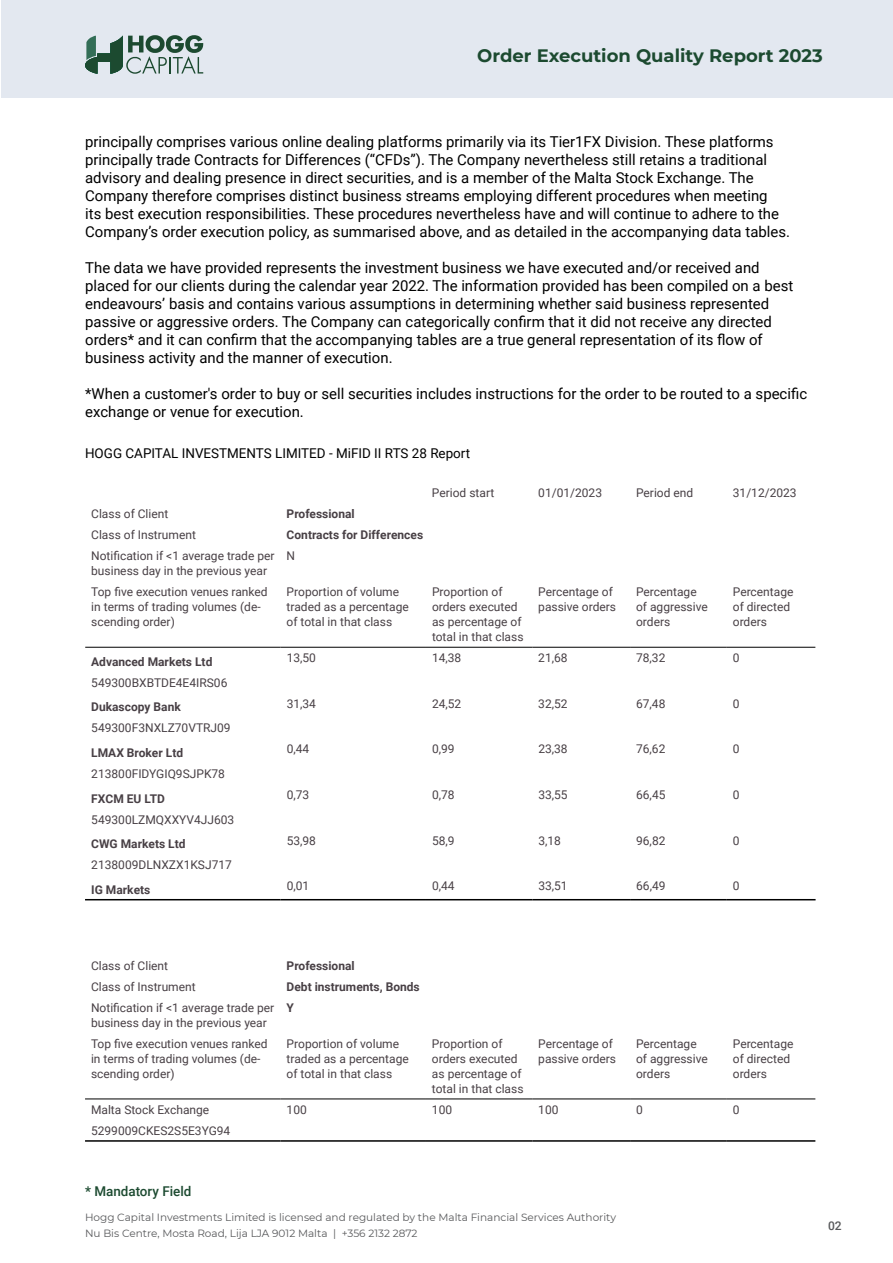
<style>
.page{position:relative;width:893px;height:1263px;background:#fff}
.page>*{position:absolute;margin:0;border:0;box-sizing:border-box;transform-origin:0 0}
.t1{font:700 18px "Montserrat";color:#1c4a30}
.t2{font:15px/18px "Roboto";color:#000}
.t3{font:13.5px "Roboto";color:#000}
.t4{font:500 13.5px "Roboto";color:#1c4a30}
.t5{font:12px/15px "Roboto";color:#484045}
.t6{font:700 12px "Roboto";color:#484045}
.t7{font:500 12px "Roboto";color:#58595b}
.t8{font:10.5px/16.5px "Montserrat";color:#58595b}
</style>
<div class="page">
<div style="left:1px;top:1px;width:891px;height:97px;background:#e3e8f0"></div>
<svg style="left:85px;top:35px;width:118px;height:39px"></svg>
<hr style="left:85px;top:899px;width:196px;height:1px;background:#000">
<hr style="left:281px;top:899px;width:145px;height:1px;background:#000">
<hr style="left:426px;top:899px;width:106px;height:1px;background:#000">
<hr style="left:532px;top:899px;width:98px;height:1px;background:#000">
<hr style="left:630px;top:899px;width:97px;height:1px;background:#000">
<hr style="left:727px;top:899px;width:89px;height:1px;background:#000">
<hr style="left:85px;top:647px;width:196px;height:1px;background:#000">
<hr style="left:281px;top:647px;width:145px;height:1px;background:#000">
<hr style="left:426px;top:647px;width:106px;height:1px;background:#000">
<hr style="left:532px;top:647px;width:98px;height:1px;background:#000">
<hr style="left:630px;top:647px;width:97px;height:1px;background:#000">
<hr style="left:727px;top:647px;width:88px;height:1px;background:#000">
<hr style="left:85px;top:1140px;width:196px;height:2px;background:#000">
<hr style="left:281px;top:1140px;width:145px;height:2px;background:#000">
<hr style="left:426px;top:1140px;width:106px;height:2px;background:#000">
<hr style="left:532px;top:1140px;width:98px;height:2px;background:#000">
<hr style="left:630px;top:1140px;width:97px;height:2px;background:#000">
<hr style="left:727px;top:1140px;width:88px;height:2px;background:#000">
<hr style="left:85px;top:1098px;width:196px;height:1px;background:#000">
<hr style="left:281px;top:1098px;width:145px;height:1px;background:#000">
<hr style="left:426px;top:1098px;width:106px;height:1px;background:#000">
<hr style="left:532px;top:1098px;width:98px;height:1px;background:#000">
<hr style="left:630px;top:1098px;width:97px;height:1px;background:#000">
<hr style="left:727px;top:1098px;width:88px;height:1px;background:#000">
<p class="t1" style="left:477px;top:43px;width:347px">Order Execution Quality Report 2023</p>
<p class="t2" style="left:85px;top:132px;width:706px">principally comprises various online dealing platforms primarily via its Tier1FX Division. These platforms principally trade Contracts for Differences (“CFDs”). The Company nevertheless still retains a traditional advisory and dealing presence in direct securities, and is a member of the Malta Stock Exchange. The Company therefore comprises distinct business streams employing different procedures when meeting<br>its best execution responsibilities. These procedures nevertheless have and will continue to adhere to the Company’s order execution policy, as summarised above, and as detailed in the accompanying data tables.</p>
<p class="t2" style="left:85px;top:258px;width:710px">The data we have provided represents the investment business we have executed and/or received and placed for our clients during the calendar year 2022. The information provided has been compiled on a best endeavours’ basis and contains various assumptions in determining whether said business represented passive or aggressive orders. The Company can categorically confirm that it did not receive any directed orders* and it can confirm that the accompanying tables are a true general representation of its flow of business activity and the manner of execution.</p>
<p class="t2" style="left:85px;top:384px;width:723px">*When a customer's order to buy or sell securities includes instructions for the order to be routed to a specific exchange or venue for execution.</p>
<p class="t3" style="left:85px;top:444px;width:387px">HOGG CAPITAL INVESTMENTS LIMITED - MiFID II RTS 28 Report</p>
<p class="t5" style="left:432px;top:485px;width:64px">Period start</p>
<p class="t5" style="left:538px;top:485px;width:65px">01/01/2023</p>
<p class="t5" style="left:636px;top:485px;width:59px">Period end</p>
<p class="t5" style="left:733px;top:485px;width:65px">31/12/2023</p>
<p class="t5" style="left:91px;top:506px;width:79px">Class of Client</p>
<p class="t6" style="left:287px;top:505px;width:70px">Professional</p>
<p class="t5" style="left:91px;top:527px;width:106px">Class of Instrument</p>
<p class="t6" style="left:287px;top:526px;width:138px">Contracts for Differences</p>
<p class="t5" style="left:91px;top:548px;width:185px">Notification if &lt;1 average trade per business day in the previous year</p>
<p class="t5" style="left:287px;top:548px;width:10px">N</p>
<p class="t5" style="left:91px;top:584px;width:178px">Top five execution venues ranked in terms of trading volumes (de&shy;scending order)</p>
<p class="t5" style="left:287px;top:584px;width:124px">Proportion of volume traded as a percentage of total in that class</p>
<p class="t5" style="left:432px;top:584px;width:93px">Proportion of orders executed as percentage of total in that class</p>
<p class="t5" style="left:538px;top:584px;width:79px">Percentage of passive orders</p>
<p class="t5" style="left:636px;top:584px;width:73px">Percentage of aggressive orders</p>
<p class="t5" style="left:733px;top:584px;width:62px">Percentage of directed orders</p>
<p class="t6" style="left:91px;top:653px;width:123px">Advanced Markets Ltd</p>
<p class="t5" style="left:287px;top:650px;width:31px">13,50</p>
<p class="t5" style="left:432px;top:650px;width:31px">14,38</p>
<p class="t5" style="left:538px;top:650px;width:31px">21,68</p>
<p class="t5" style="left:636px;top:650px;width:31px">78,32</p>
<p class="t5" style="left:733px;top:650px;width:8px">0</p>
<p class="t5" style="left:91px;top:675px;width:138px">549300BXBTDE4E4IRS06</p>
<p class="t6" style="left:91px;top:699px;width:91px">Dukascopy Bank</p>
<p class="t5" style="left:287px;top:696px;width:31px">31,34</p>
<p class="t5" style="left:432px;top:696px;width:31px">24,52</p>
<p class="t5" style="left:538px;top:696px;width:31px">32,52</p>
<p class="t5" style="left:636px;top:696px;width:31px">67,48</p>
<p class="t5" style="left:733px;top:696px;width:8px">0</p>
<p class="t5" style="left:91px;top:720px;width:141px">549300F3NXLZ70VTRJ09</p>
<p class="t6" style="left:91px;top:744px;width:93px">LMAX Broker Ltd</p>
<p class="t5" style="left:287px;top:741px;width:24px">0,44</p>
<p class="t5" style="left:432px;top:741px;width:24px">0,99</p>
<p class="t5" style="left:538px;top:741px;width:31px">23,38</p>
<p class="t5" style="left:636px;top:741px;width:31px">76,62</p>
<p class="t5" style="left:733px;top:741px;width:8px">0</p>
<p class="t5" style="left:91px;top:766px;width:135px">213800FIDYGIQ9SJPK78</p>
<p class="t6" style="left:91px;top:790px;width:75px">FXCM EU LTD</p>
<p class="t5" style="left:287px;top:787px;width:24px">0,73</p>
<p class="t5" style="left:432px;top:787px;width:24px">0,78</p>
<p class="t5" style="left:538px;top:787px;width:31px">33,55</p>
<p class="t5" style="left:636px;top:787px;width:31px">66,45</p>
<p class="t5" style="left:733px;top:787px;width:8px">0</p>
<p class="t5" style="left:91px;top:811px;width:145px">549300LZMQXXYV4JJ603</p>
<p class="t6" style="left:91px;top:835px;width:96px">CWG Markets Ltd</p>
<p class="t5" style="left:287px;top:832px;width:31px">53,98</p>
<p class="t5" style="left:432px;top:832px;width:24px">58,9</p>
<p class="t5" style="left:538px;top:832px;width:24px">3,18</p>
<p class="t5" style="left:636px;top:832px;width:31px">96,82</p>
<p class="t5" style="left:733px;top:832px;width:8px">0</p>
<p class="t5" style="left:91px;top:857px;width:142px">2138009DLNXZX1KSJ717</p>
<p class="t6" style="left:91px;top:881px;width:61px">IG Markets</p>
<p class="t5" style="left:287px;top:878px;width:24px">0,01</p>
<p class="t5" style="left:432px;top:878px;width:24px">0,44</p>
<p class="t5" style="left:538px;top:878px;width:31px">33,51</p>
<p class="t5" style="left:636px;top:878px;width:31px">66,49</p>
<p class="t5" style="left:733px;top:878px;width:8px">0</p>
<p class="t5" style="left:91px;top:958px;width:79px">Class of Client</p>
<p class="t6" style="left:287px;top:957px;width:70px">Professional</p>
<p class="t5" style="left:91px;top:979px;width:106px">Class of Instrument</p>
<p class="t6" style="left:287px;top:978px;width:135px">Debt instruments, Bonds</p>
<p class="t5" style="left:91px;top:1000px;width:185px">Notification if &lt;1 average trade per business day in the previous year</p>
<p class="t6" style="left:287px;top:999px;width:9px">Y</p>
<p class="t5" style="left:91px;top:1036px;width:178px">Top five execution venues ranked in terms of trading volumes (de&shy;scending order)</p>
<p class="t5" style="left:287px;top:1036px;width:124px">Proportion of volume traded as a percentage of total in that class</p>
<p class="t5" style="left:432px;top:1036px;width:93px">Proportion of orders executed as percentage of total in that class</p>
<p class="t5" style="left:538px;top:1036px;width:79px">Percentage of passive orders</p>
<p class="t5" style="left:636px;top:1036px;width:73px">Percentage of aggressive orders</p>
<p class="t5" style="left:733px;top:1036px;width:62px">Percentage of directed orders</p>
<p class="t5" style="left:91px;top:1102px;width:120px">Malta Stock Exchange</p>
<p class="t5" style="left:287px;top:1102px;width:22px">100</p>
<p class="t5" style="left:432px;top:1102px;width:22px">100</p>
<p class="t5" style="left:538px;top:1102px;width:22px">100</p>
<p class="t5" style="left:636px;top:1102px;width:8px">0</p>
<p class="t5" style="left:733px;top:1102px;width:8px">0</p>
<p class="t5" style="left:91px;top:1123px;width:141px">5299009CKES2S5E3YG94</p>
<p class="t4" style="left:85px;top:1182px;width:108px">* Mandatory Field</p>
<p class="t8" style="left:85px;top:1208px;width:532px">Hogg Capital Investments Limited is licensed and regulated by the Malta Financial Services Authority<br>Nu Bis Centre, Mosta Road, Lija LJA 9012 Malta | +356 2132 2872</p>
<p class="t7" style="left:828px;top:1217px;width:15px">02</p>
</div>
